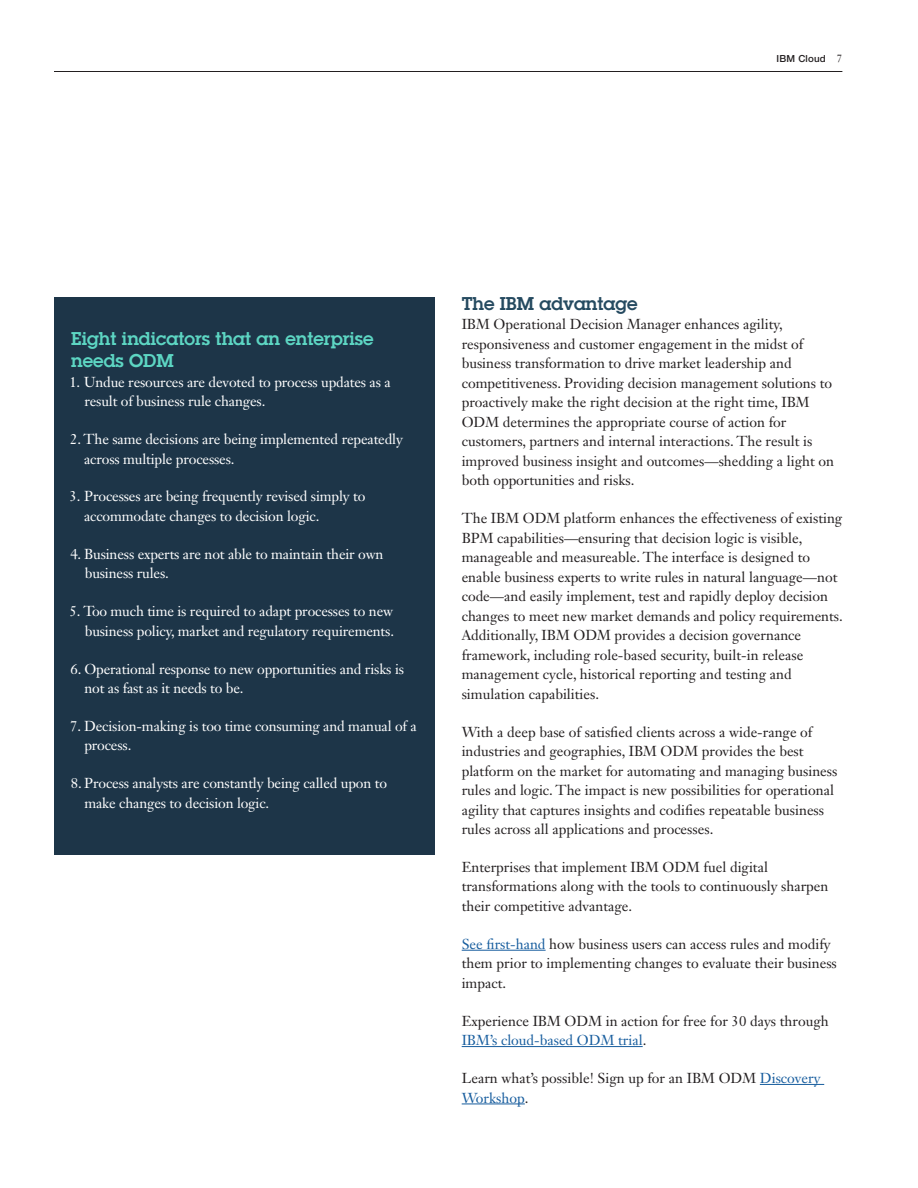
<style>
.page{position:relative;width:918px;height:1188px;background:#fff}
.page>*{position:absolute;margin:0;border:0;box-sizing:border-box;transform-origin:0 0}
._2A_head__color{font:600 18px/22.5px "Lubalin Graph LT";color:#5dd6c3}
._2A_head__color-2{font:600 18px "Lubalin Graph LT";color:#254a60}
._2D_body{font:14.25px/19.5px "Janson Text LT Std";color:#231f20}
.t1{font:14.25px/19.5px "Janson Text LT Std";letter-spacing:-.01em;color:#fff}
.t2{font:500 9.75px "Helvetica Neue LT Pro";letter-spacing:.02em;color:#231f20}
.s1{font-family:"Janson Text LT Std";font-weight:400;font-size:10.5px}
.s2{color:#175d9e}
</style>
<div class="page">
<hr style="left:54px;top:71px;width:788px;height:1px;background:#231f20">
<div style="left:54px;top:297px;width:381px;height:558px;background:#1d3548"></div>
<hr style="left:462px;top:950px;width:84px;height:1px;background:#175d9e">
<hr style="left:462px;top:1046px;width:181px;height:1px;background:#175d9e">
<hr style="left:760px;top:1084px;width:64px;height:1px;background:#175d9e">
<hr style="left:462px;top:1104px;width:63px;height:1px;background:#175d9e">
<p class="t2" style="left:777px;top:53px;width:67px">IBM Cloud <span class="s1">7</span></p>
<p class="_2A_head__color" style="left:71px;top:327px;width:304px">Eight indicators that an enterprise needs ODM</p>
<p class="t1" style="left:84px;top:372px;width:308px;text-indent:-15px">1. Undue resources are devoted to process updates as a result of business rule changes.</p>
<p class="t1" style="left:84px;top:429px;width:320px;text-indent:-14px">2. The same decisions are being implemented repeatedly across multiple processes.</p>
<p class="t1" style="left:84px;top:487px;width:283px;text-indent:-15px">3. Processes are being frequently revised simply to accommodate changes to decision logic.</p>
<p class="t1" style="left:85px;top:544px;width:300px;text-indent:-14px">4. Business experts are not able to maintain their own business rules.</p>
<p class="t1" style="left:70px;top:601px;width:326px;text-align:right">5. Too much time is required to adapt processes to new business policy, market and regulatory requirements.</p>
<p class="t1" style="left:84px;top:659px;width:321px;text-indent:-14px">6. Operational response to new opportunities and risks is not as fast as it needs to be.</p>
<p class="t1" style="left:84px;top:716px;width:334px;text-indent:-14px">7. Decision-making is too time consuming and manual of a process.</p>
<p class="t1" style="left:84px;top:773px;width:304px;text-indent:-14px">8. Process analysts are constantly being called upon to make changes to decision logic.</p>
<p class="_2A_head__color-2" style="left:462px;top:292px;width:178px">The IBM advantage</p>
<p class="_2D_body" style="left:462px;top:315px;width:374px">IBM Operational Decision Manager enhances agility, responsiveness and customer engagement in the midst of business transformation to drive market leadership and competitiveness. Providing decision management solutions to proactively make the right decision at the right time, IBM ODM determines the appropriate course of action for customers, partners and internal interactions. The result is improved business insight and outcomes—shedding a light on both opportunities and risks.</p>
<p class="_2D_body" style="left:462px;top:508px;width:383px">The IBM ODM platform enhances the effectiveness of existing BPM capabilities—ensuring that decision logic is visible, manageable and measureable. The interface is designed to enable business experts to write rules in natural language—not code—and easily implement, test and rapidly deploy decision changes to meet new market demands and policy requirements.<br>Additionally, IBM ODM provides a decision governance framework, including role-based security, built-in release management cycle, historical reporting and testing and simulation capabilities.</p>
<p class="_2D_body" style="left:462px;top:722px;width:377px">With a deep base of satisfied clients across a wide-range of industries and geographies, IBM ODM provides the best platform on the market for automating and managing business rules and logic. The impact is new possibilities for operational agility that captures insights and codifies repeatable business rules across all applications and processes.</p>
<p class="_2D_body" style="left:462px;top:857px;width:368px">Enterprises that implement IBM ODM fuel digital transformations along with the tools to continuously sharpen their competitive advantage.</p>
<p class="_2D_body" style="left:462px;top:934px;width:377px"><span class="s2">See first-hand</span> how business users can access rules and modify them prior to implementing changes to evaluate their business impact.</p>
<p class="_2D_body" style="left:462px;top:1011px;width:369px">Experience IBM ODM in action for free for 30 days through<br><span class="s2">IBM’s cloud-based ODM trial</span>.</p>
<p class="_2D_body" style="left:462px;top:1068px;width:360px">Learn what’s possible! Sign up for an IBM ODM <span class="s2">Discovery<br>Workshop</span>.</p>
</div>
